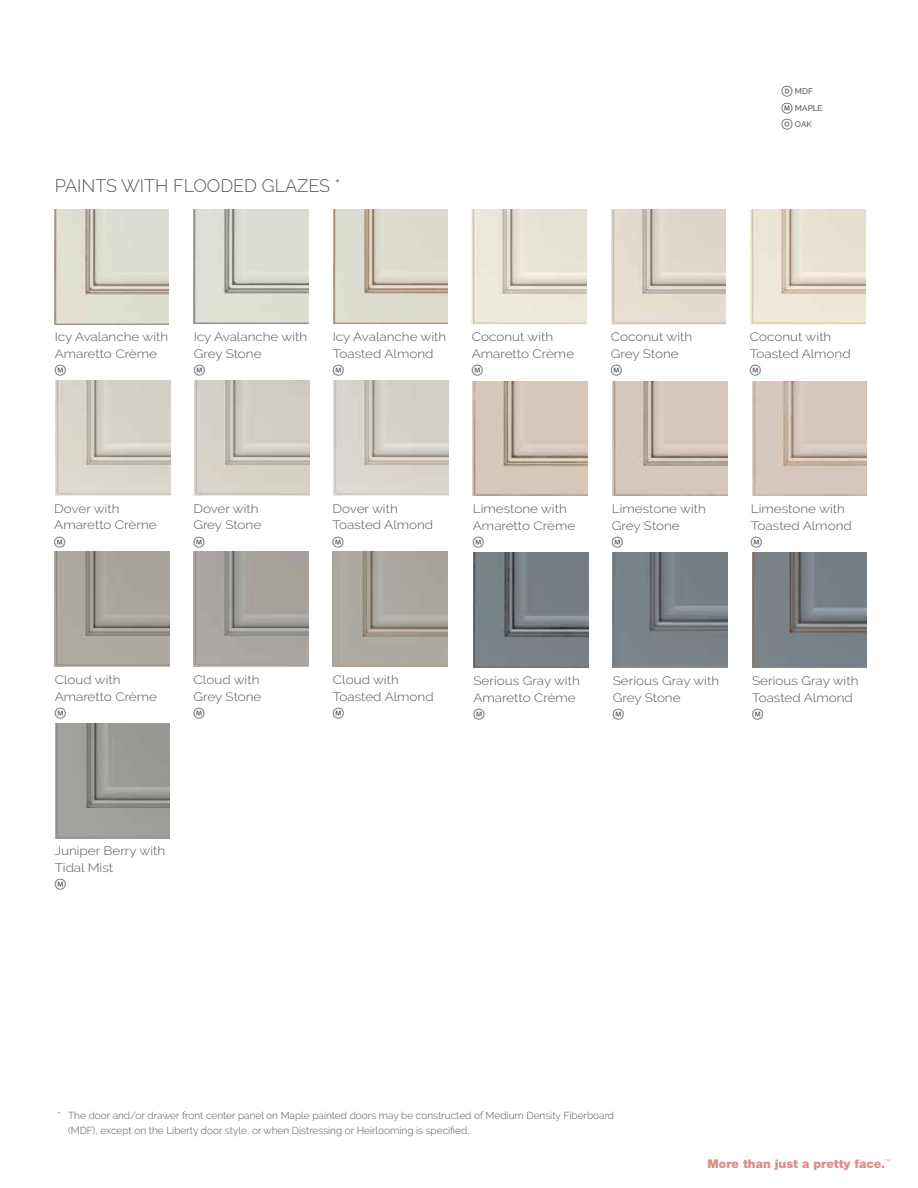
<style>
.page{position:relative;width:918px;height:1188px;background:#fff}
.page>*{position:absolute;margin:0;border:0;box-sizing:border-box;transform-origin:0 0}
.t1{font:300 18px "Raleway";color:#54565a}
.t2{font:300 12.15px/16.5px "Raleway";color:#54565a;scale:1.11 1}
.t3{font:900 12px "Helvetica Neue LT Std";color:#da9189}
.t4{font:11.25px "Whitney Index White Rd Md";color:#54565a}
.t5{font:300 10.2px/15px "Raleway";color:#54565a}
.t6{font:500 8.25px/16.5px "Raleway";color:#54565a}
.s1{font-family:"Whitney Index White Rd Md";font-weight:400;font-size:11.25px}
</style>
<div class="page">
<img style="left:55px;top:552px;width:114px;height:115px">
<img style="left:752px;top:381px;width:115px;height:115px">
<img style="left:612px;top:381px;width:115px;height:115px">
<img style="left:473px;top:381px;width:115px;height:115px">
<img style="left:333px;top:381px;width:115px;height:115px">
<img style="left:55px;top:381px;width:115px;height:115px">
<img style="left:194px;top:381px;width:115px;height:115px">
<img style="left:751px;top:209px;width:114px;height:115px">
<img style="left:611px;top:209px;width:115px;height:115px">
<img style="left:471px;top:209px;width:115px;height:115px">
<img style="left:333px;top:209px;width:115px;height:115px">
<img style="left:194px;top:209px;width:114px;height:115px">
<img style="left:54px;top:209px;width:115px;height:115px">
<img style="left:55px;top:724px;width:114px;height:114px">
<img style="left:333px;top:552px;width:115px;height:115px">
<img style="left:194px;top:552px;width:114px;height:115px">
<img style="left:752px;top:553px;width:115px;height:115px">
<img style="left:473px;top:553px;width:115px;height:115px">
<img style="left:613px;top:553px;width:115px;height:115px">
<h1 class="t1" style="left:55px;top:176px;width:287px">PAINTS WITH FLOODED GLAZES *</h1>
<p class="t6" style="left:781px;top:83px;width:43px"><span class="s1">D</span> MDF<br><span class="s1">M</span> MAPLE<br><span class="s1">O</span> OAK</p>
<p class="t2" style="left:55px;top:329px;width:104px">Icy Avalanche with<br>Amaretto Crème</p>
<p class="t4" style="left:55px;top:365px;width:13px">M</p>
<p class="t2" style="left:194px;top:329px;width:104px">Icy Avalanche with<br>Grey Stone</p>
<p class="t4" style="left:194px;top:365px;width:13px">M</p>
<p class="t2" style="left:333px;top:329px;width:104px">Icy Avalanche with<br>Toasted Almond</p>
<p class="t4" style="left:333px;top:365px;width:13px">M</p>
<p class="t2" style="left:472px;top:328px;width:94px">Coconut with<br>Amaretto Crème</p>
<p class="t4" style="left:472px;top:365px;width:13px">M</p>
<p class="t2" style="left:611px;top:328px;width:75px">Coconut with<br>Grey Stone</p>
<p class="t4" style="left:611px;top:365px;width:13px">M</p>
<p class="t2" style="left:750px;top:328px;width:92px">Coconut with<br>Toasted Almond</p>
<p class="t4" style="left:750px;top:365px;width:13px">M</p>
<p class="t2" style="left:54px;top:500px;width:94px">Dover with<br>Amaretto Crème</p>
<p class="t4" style="left:54px;top:536px;width:13px">M</p>
<p class="t2" style="left:193px;top:500px;width:63px">Dover with<br>Grey Stone</p>
<p class="t4" style="left:193px;top:536px;width:13px">M</p>
<p class="t2" style="left:55px;top:672px;width:94px">Cloud with<br>Amaretto Crème</p>
<p class="t4" style="left:55px;top:708px;width:13px">M</p>
<p class="t2" style="left:194px;top:672px;width:63px">Cloud with<br>Grey Stone</p>
<p class="t4" style="left:194px;top:708px;width:13px">M</p>
<p class="t2" style="left:55px;top:843px;width:101px">Juniper Berry with<br>Tidal Mist</p>
<p class="t4" style="left:55px;top:879px;width:13px">M</p>
<p class="t2" style="left:333px;top:500px;width:92px">Dover with<br>Toasted Almond</p>
<p class="t4" style="left:333px;top:536px;width:13px">M</p>
<p class="t2" style="left:473px;top:501px;width:94px">Limestone with<br>Amaretto Crème</p>
<p class="t4" style="left:473px;top:537px;width:13px">M</p>
<p class="t2" style="left:612px;top:501px;width:86px">Limestone with<br>Grey Stone</p>
<p class="t4" style="left:612px;top:537px;width:13px">M</p>
<p class="t2" style="left:751px;top:501px;width:92px">Limestone with<br>Toasted Almond</p>
<p class="t4" style="left:751px;top:537px;width:13px">M</p>
<p class="t2" style="left:333px;top:672px;width:92px">Cloud with<br>Toasted Almond</p>
<p class="t4" style="left:333px;top:708px;width:13px">M</p>
<p class="t2" style="left:473px;top:673px;width:97px">Serious Gray with<br>Amaretto Crème</p>
<p class="t4" style="left:473px;top:709px;width:13px">M</p>
<p class="t2" style="left:613px;top:673px;width:97px">Serious Gray with<br>Grey Stone</p>
<p class="t4" style="left:613px;top:709px;width:13px">M</p>
<p class="t2" style="left:752px;top:673px;width:97px">Serious Gray with<br>Toasted Almond</p>
<p class="t4" style="left:752px;top:709px;width:13px">M</p>
<p class="t5" style="left:68px;top:1108px;width:547px;text-indent:-11px">* The door and/or drawer front center panel on Maple painted doors may be constructed of Medium Density Fiberboard (MDF), except on the Liberty door style, or when Distressing or Heirlooming is specified.</p>
<p class="t3" style="left:707px;top:1156px;width:185px">More than just a pretty face.<sup>™</sup></p>
</div>
